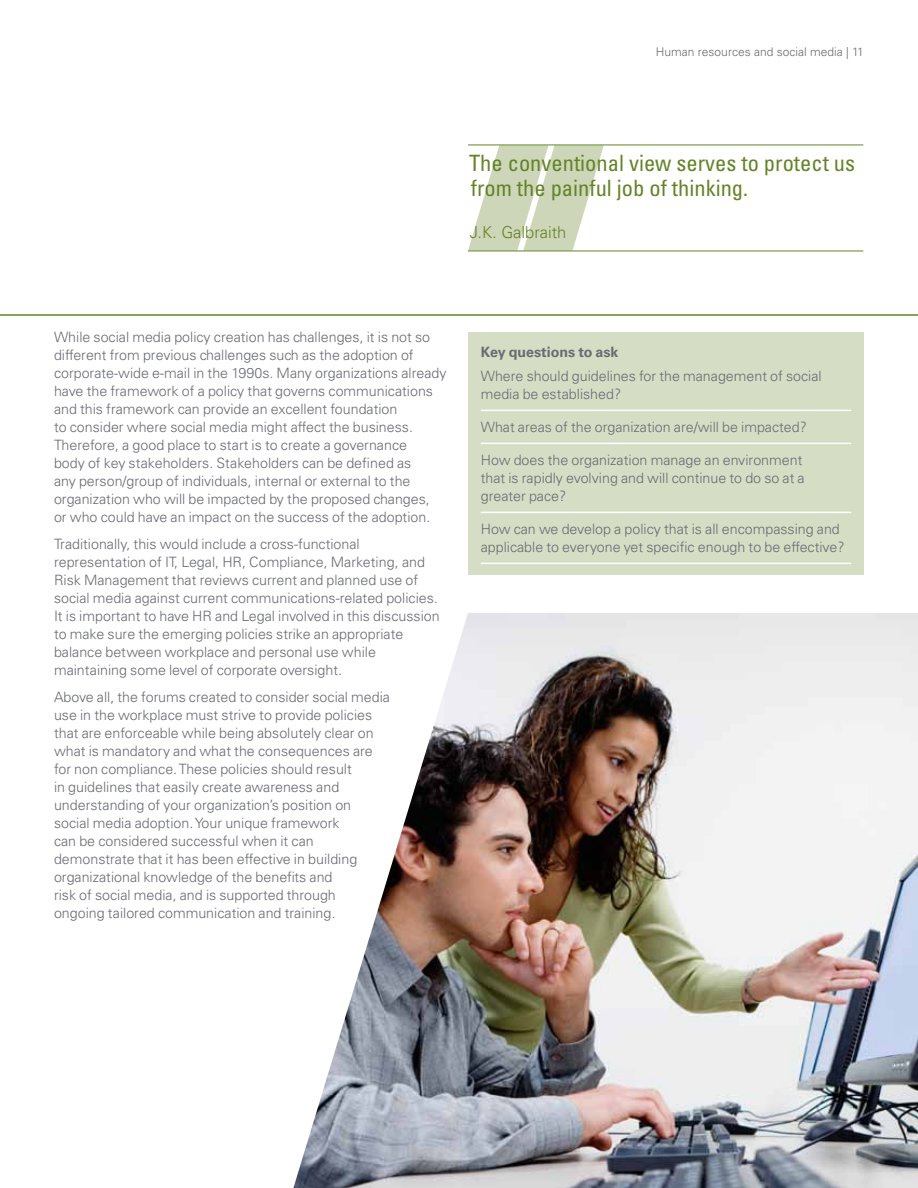
<style>
.page{position:relative;width:918px;height:1188px;background:#fff}
.page>*{position:absolute;margin:0;border:0;box-sizing:border-box;transform-origin:0 0}
.t1{font:condensed 22.5px/25.5px "Univers LT Std";color:#648326}
.t2{font:300 16.5px "Univers LT Std";color:#648326}
.t3{font:300 14.25px/18px "Univers LT Std";color:#696b73}
.t4{font:700 14.25px "Univers LT Std";color:#696b73}
.t5{font:300 12px "Univers LT Std";color:#696b73}
</style>
<div class="page">
<hr style="left:0;top:314px;width:918px;height:2px;background:#648326">
<svg style="left:468px;top:146px;width:136px;height:105px"></svg>
<hr style="left:468px;top:145px;width:395px;height:1px;background:#648326">
<hr style="left:468px;top:251px;width:395px;height:1px;background:#648326">
<div style="left:468px;top:332px;width:396px;height:242px;background:#d6ddc5"></div>
<hr style="left:481px;top:410px;width:370px;height:1px;background:#fff">
<hr style="left:481px;top:443px;width:370px;height:1px;background:#fff">
<hr style="left:481px;top:512px;width:370px;height:1px;background:#fff">
<hr style="left:481px;top:563px;width:370px;height:1px;background:#fff">
<img style="left:293px;top:613px;width:625px;height:575px">
<p class="t5" style="left:656px;top:44px;width:210px">Human resources and social media | 11</p>
<h1 class="t1" style="left:469px;top:150px;width:388px">The conventional view serves to protect us from the painful job of thinking.</h1>
<p class="t2" style="left:470px;top:222px;width:98px">J.K. Galbraith</p>
<p class="t3" style="left:54px;top:328px;width:394px">While social media policy creation has challenges, it is not so different from previous challenges such as the adoption of corporate-wide e-mail in the 1990s. Many organizations already have the framework of a policy that governs communications and this framework can provide an excellent foundation<br>to consider where social media might affect the business.<br>Therefore, a good place to start is to create a governance<br>body of key stakeholders. Stakeholders can be defined as<br>any person/group of individuals, internal or external to the organization who will be impacted by the proposed changes,<br>or who could have an impact on the success of the adoption.</p>
<p class="t3" style="left:54px;top:535px;width:387px">Traditionally, this would include a cross-functional representation of IT, Legal, HR, Compliance, Marketing, and Risk Management that reviews current and planned use of social media against current communications-related policies.<br>It is important to have HR and Legal involved in this discussion to make sure the emerging policies strike an appropriate balance between workplace and personal use while maintaining some level of corporate oversight.</p>
<p class="t3" style="left:54px;top:688px;width:338px">Above all, the forums created to consider social media use in the workplace must strive to provide policies that are enforceable while being absolutely clear on what is mandatory and what the consequences are for non compliance. These policies should result<br>in guidelines that easily create awareness and understanding of your organization’s position on social media adoption. Your unique framework<br>can be considered successful when it can demonstrate that it has been effective in building organizational knowledge of the benefits and<br>risk of social media, and is supported through ongoing tailored communication and training.</p>
<p class="t4" style="left:481px;top:344px;width:139px">Key questions to ask</p>
<p class="t3" style="left:481px;top:367px;width:343px">Where should guidelines for the management of social media be established?</p>
<p class="t3" style="left:481px;top:418px;width:328px">What areas of the organization are/will be impacted?</p>
<p class="t3" style="left:481px;top:451px;width:326px">How does the organization manage an environment that is rapidly evolving and will continue to do so at a greater pace?</p>
<p class="t3" style="left:481px;top:520px;width:365px">How can we develop a policy that is all encompassing and applicable to everyone yet specific enough to be effective?</p>
</div>
